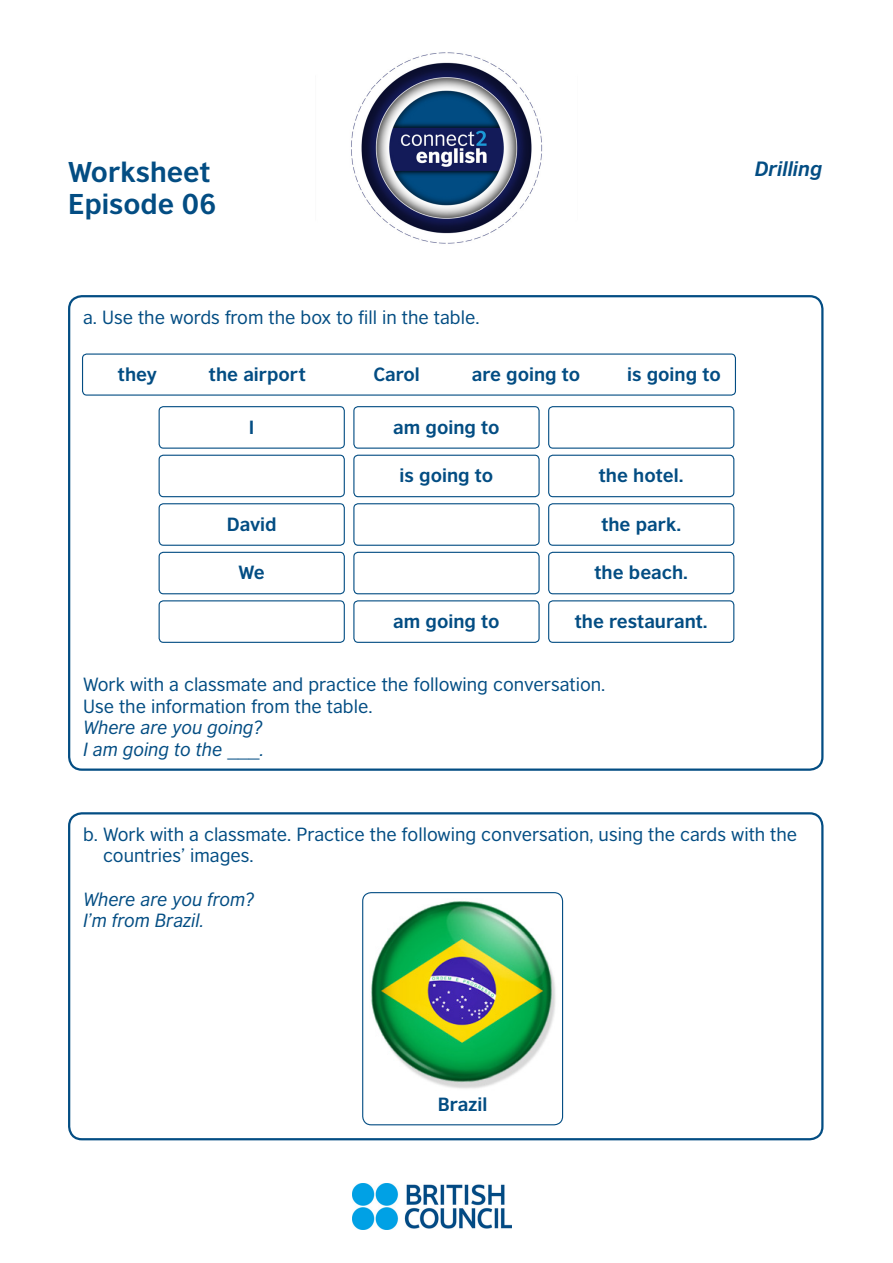
<style>
.page{position:relative;width:893px;height:1263px;background:#fff}
.page>*{position:absolute;margin:0;border:0;box-sizing:border-box;transform-origin:0 0}
.t1{font:700 27px/32.4px "British Council Sans";color:#034d83}
.t2{font:italic 700 19.5px "British Council Sans";color:#034d83}
.t3{font:18px/21.6px "British Council Sans";color:#034d83}
.t4{font:700 18px "British Council Sans";color:#034d83}
.t5{font:italic 18px "British Council Sans";color:#034d83}
</style>
<div class="page">
<img style="left:351px;top:52px;width:192px;height:192px">
<img style="left:353px;top:1184px;width:159px;height:46px">
<div style="left:68px;top:295px;width:755px;height:476px;border:2px solid #034d83;border-radius:13px"></div>
<div style="left:68px;top:812px;width:755px;height:328px;border:2px solid #034d83;border-radius:13px"></div>
<div style="left:82px;top:353px;width:654px;height:43px;border:1px solid #034d83;border-radius:4px"></div>
<div style="left:159px;top:406px;width:186px;height:43px;border:1px solid #034d83;border-radius:4px"></div>
<div style="left:353px;top:406px;width:187px;height:43px;border:1px solid #034d83;border-radius:4px"></div>
<div style="left:548px;top:406px;width:186px;height:43px;border:1px solid #034d83;border-radius:4px"></div>
<div style="left:159px;top:455px;width:186px;height:42px;border:1px solid #034d83;border-radius:4px"></div>
<div style="left:353px;top:455px;width:187px;height:42px;border:1px solid #034d83;border-radius:4px"></div>
<div style="left:548px;top:455px;width:186px;height:42px;border:1px solid #034d83;border-radius:4px"></div>
<div style="left:159px;top:503px;width:186px;height:43px;border:1px solid #034d83;border-radius:4px"></div>
<div style="left:353px;top:503px;width:187px;height:43px;border:1px solid #034d83;border-radius:4px"></div>
<div style="left:548px;top:503px;width:186px;height:43px;border:1px solid #034d83;border-radius:4px"></div>
<div style="left:159px;top:552px;width:186px;height:42px;border:1px solid #034d83;border-radius:4px"></div>
<div style="left:353px;top:552px;width:187px;height:42px;border:1px solid #034d83;border-radius:4px"></div>
<div style="left:548px;top:552px;width:186px;height:42px;border:1px solid #034d83;border-radius:4px"></div>
<div style="left:159px;top:600px;width:186px;height:43px;border:1px solid #034d83;border-radius:4px"></div>
<div style="left:353px;top:600px;width:187px;height:43px;border:1px solid #034d83;border-radius:4px"></div>
<div style="left:548px;top:600px;width:186px;height:43px;border:1px solid #034d83;border-radius:4px"></div>
<img style="left:362px;top:892px;width:197px;height:197px">
<div style="left:362px;top:892px;width:201px;height:233px;border:1px solid #034d83;border-radius:9px"></div>
<h1 class="t1" style="left:68px;top:155px;width:150px">Worksheet<br>Episode 06</h1>
<p class="t2" style="left:755px;top:156px;width:69px">Drilling</p>
<p class="t3" style="left:83px;top:306px;width:398px">a. Use the words from the box to fill in the table.</p>
<p class="t4" style="left:118px;top:363px;width:40px">they</p>
<p class="t4" style="left:209px;top:363px;width:98px">the airport</p>
<p class="t4" style="left:373px;top:363px;width:48px">Carol</p>
<p class="t4" style="left:472px;top:363px;width:110px">are going to</p>
<p class="t4" style="left:627px;top:363px;width:95px">is going to</p>
<p class="t4" style="left:249px;top:415px;width:7px">I</p>
<p class="t4" style="left:393px;top:415px;width:108px">am going to</p>
<p class="t4" style="left:400px;top:464px;width:95px">is going to</p>
<p class="t4" style="left:599px;top:464px;width:86px">the hotel.</p>
<p class="t4" style="left:227px;top:512px;width:51px">David</p>
<p class="t4" style="left:601px;top:512px;width:81px">the park.</p>
<p class="t4" style="left:239px;top:561px;width:28px">We</p>
<p class="t4" style="left:594px;top:561px;width:95px">the beach.</p>
<p class="t4" style="left:393px;top:609px;width:108px">am going to</p>
<p class="t4" style="left:575px;top:609px;width:134px">the restaurant.</p>
<p class="t3" style="left:83px;top:673px;width:524px">Work with a classmate and practice the following conversation.<br>Use the information from the table.</p>
<p class="t5" style="left:83px;top:716px;width:181px">Where are you going?</p>
<p class="t5" style="left:83px;top:738px;width:182px">I am going to the ___.</p>
<p class="t3" style="left:103px;top:823px;width:696px;text-indent:-20px">b. Work with a classmate. Practice the following conversation, using the cards with the countries’ images.</p>
<p class="t5" style="left:83px;top:888px;width:172px">Where are you from?</p>
<p class="t5" style="left:83px;top:909px;width:122px">I’m from Brazil.</p>
<p class="t4" style="left:438px;top:1092px;width:51px">Brazil</p>
</div>
